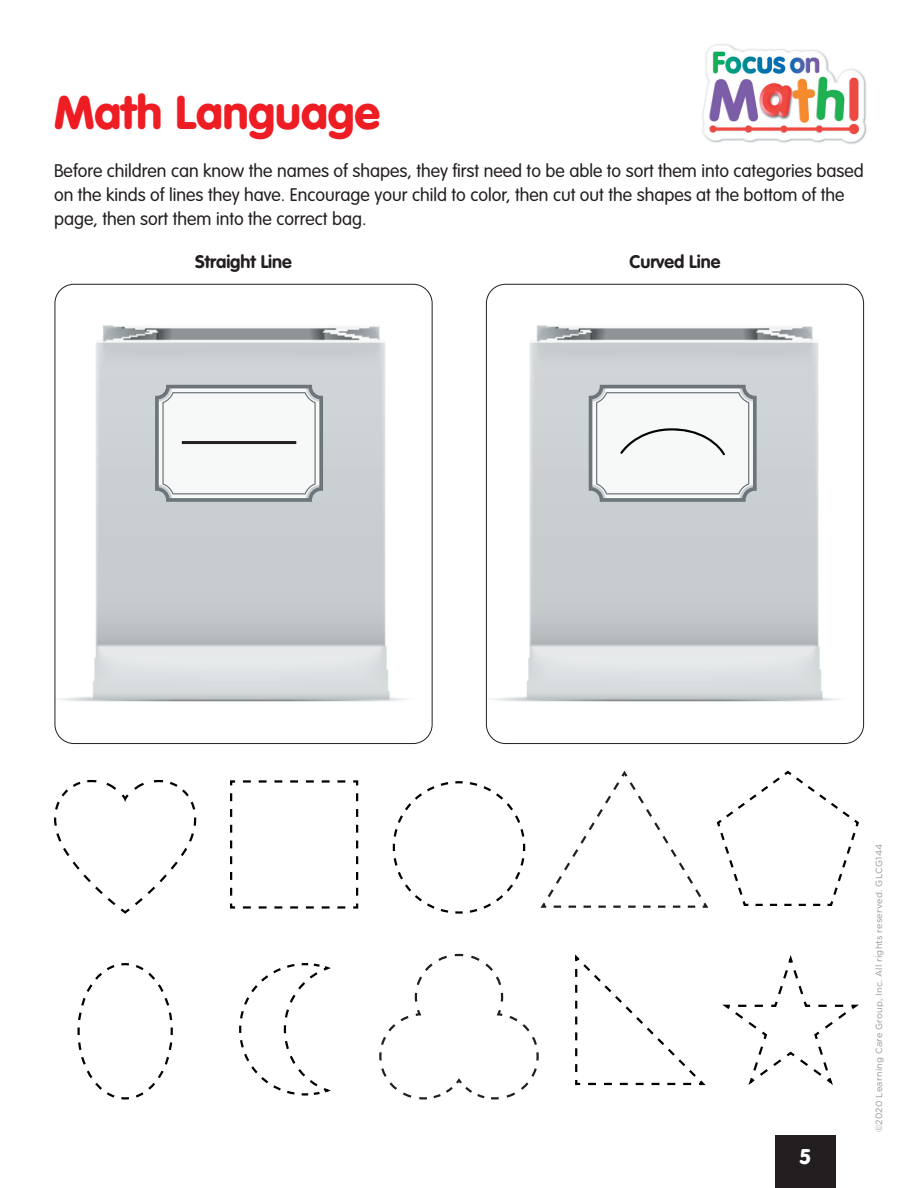
<style>
.page{position:relative;width:918px;height:1188px;background:#fff}
.page>*{position:absolute;margin:0;border:0;box-sizing:border-box;transform-origin:0 0}
.t1{font:900 46.5px "VAG Rounded Std";color:#ee1d23}
.t2{font:900 21px "VAG Rounded Std";color:#fff}
.t3{font:300 18px/24px "VAG Rounded Std";color:#231f20}
.t4{font:700 18px "VAG Rounded Std";color:#231f20}
.t5{font:9px "Gotham";letter-spacing:.025em;color:#939598}
</style>
<div class="page">
<div style="left:775px;top:1135px;width:61px;height:53px;background:#231f20"></div>
<img style="left:702px;top:44px;width:165px;height:100px">
<img style="left:493px;top:325px;width:346px;height:377px">
<img style="left:54px;top:325px;width:352px;height:378px">
<svg style="left:155px;top:385px;width:168px;height:117px"></svg>
<hr style="left:182px;top:441px;width:114px;height:3px;background:#231f20">
<svg style="left:589px;top:385px;width:168px;height:117px"></svg>
<svg style="left:722px;top:955px;width:137px;height:130px"></svg>
<svg style="left:54px;top:779px;width:143px;height:135px"></svg>
<svg style="left:575px;top:954px;width:131px;height:132px"></svg>
<svg style="left:230px;top:780px;width:129px;height:129px"></svg>
<svg style="left:392px;top:781px;width:134px;height:133px"></svg>
<svg style="left:77px;top:963px;width:96px;height:137px"></svg>
<svg style="left:239px;top:963px;width:92px;height:133px"></svg>
<svg style="left:540px;top:770px;width:319px;height:138px"></svg>
<svg style="left:379px;top:953px;width:160px;height:147px"></svg>
<h1 class="t1" style="left:54px;top:84px;width:328px">Math Language</h1>
<p class="t3" style="left:54px;top:160px;width:811px">Before children can know the names of shapes, they first need to be able to sort them into categories based on the kinds of lines they have. Encourage your child to color, then cut out the shapes at the bottom of the page, then sort them into the correct bag.</p>
<p class="t4" style="left:195px;top:251px;width:98px">Straight Line</p>
<p class="t4" style="left:629px;top:251px;width:93px">Curved Line</p>
<p class="t2" style="left:800px;top:1144px;width:12px">5</p>
<p class="t5" style="left:873px;top:1132px;width:290px;rotate:-90deg">©2020 Learning Care Group, Inc. All rights reserved. GLCG144</p>
</div>
